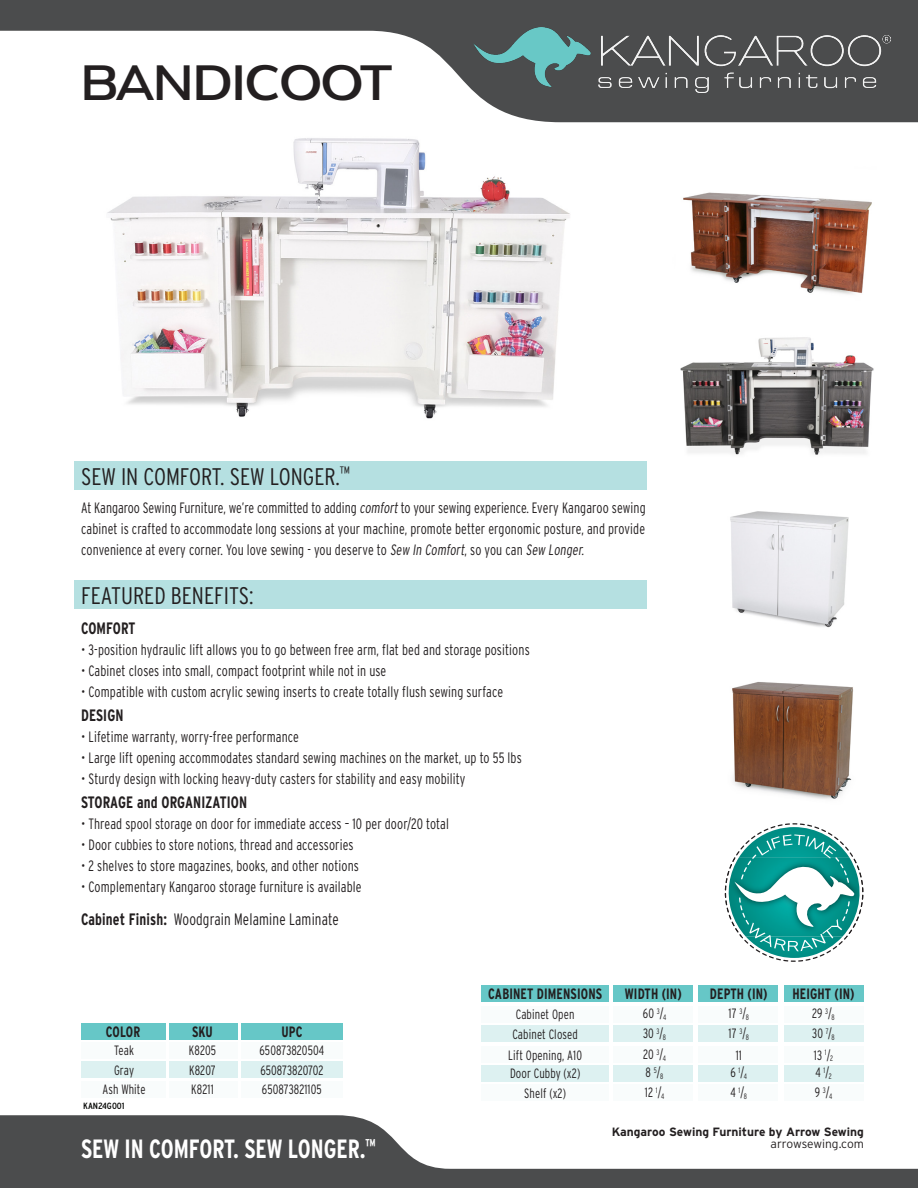
<style>
.page{position:relative;width:918px;height:1188px;background:#fff}
.page>*{position:absolute;margin:0;border:0;box-sizing:border-box;transform-origin:0 0}
.t1{font:700 48px "Dienstag";color:#231f20;scale:.9 1}
.t2{font:700 26.4px "Interstate Condensed";color:#fff;scale:.9 1}
.t3{font:300 24px "Interstate Condensed";color:#231f20}
.t4{font:300 16.5px "Interstate Condensed";letter-spacing:.01em;color:#231f20;scale:.9 1}
.t5{font:700 16.5px "Interstate Condensed";letter-spacing:.01em;color:#231f20;scale:.9 1}
.t6{font:300 15px/21px "Interstate Condensed";letter-spacing:.01em;color:#231f20;text-align:justify;scale:.9 1}
.t7{font:700 15px "Interstate Condensed";letter-spacing:.01em;color:#231f20;scale:.9 1}
.t8{font:300 13.5px "Interstate Condensed";letter-spacing:.01em;color:#231f20;scale:.9 1}
.t9{font:700 12px/12px "Interstate";color:#231f20;text-align:right}
.t10{font:9px "Interstate Condensed";color:#040503;scale:1.1 1}
.t11{font:300 7.8px "Interstate Condensed";color:#231f20;scale:.9 1}
.s1{font-weight:700}
.s2{font-size:13.5px}
.s3{font-weight:300}
</style>
<div class="page">
<svg style="left:0;top:1115px;width:918px;height:73px;fill:#4b4c4d"></svg>
<svg style="left:0;top:0;width:918px;height:122px;fill:#4b4c4d"></svg>
<img style="left:473px;top:28px;width:417px;height:64px">
<img style="left:107px;top:138px;width:463px;height:281px">
<img style="left:683px;top:192px;width:189px;height:102px">
<img style="left:732px;top:682px;width:121px;height:117px">
<img style="left:730px;top:511px;width:119px;height:117px">
<img style="left:680px;top:337px;width:194px;height:118px">
<div style="left:74px;top:580px;width:573px;height:28px;background:#b5e0e1"></div>
<div style="left:74px;top:461px;width:573px;height:29px;background:#b5e0e1"></div>
<div style="left:482px;top:985px;width:127px;height:16px;background:#66c7c7"></div>
<div style="left:613px;top:985px;width:80px;height:16px;background:#66c7c7"></div>
<div style="left:482px;top:1026px;width:127px;height:16px;background:#ddf1f1"></div>
<div style="left:613px;top:1026px;width:80px;height:16px;background:#ddf1f1"></div>
<div style="left:482px;top:1006px;width:127px;height:16px;background:#f9fcfc"></div>
<div style="left:613px;top:1006px;width:80px;height:16px;background:#f9fcfc"></div>
<div style="left:482px;top:1065px;width:127px;height:16px;background:#ddf1f1"></div>
<div style="left:613px;top:1065px;width:80px;height:16px;background:#ddf1f1"></div>
<div style="left:482px;top:1046px;width:127px;height:16px;background:#f9fcfc"></div>
<div style="left:613px;top:1046px;width:80px;height:16px;background:#f9fcfc"></div>
<div style="left:482px;top:1084px;width:127px;height:17px;background:#f9fcfc"></div>
<div style="left:613px;top:1084px;width:80px;height:17px;background:#f9fcfc"></div>
<div style="left:698px;top:985px;width:80px;height:16px;background:#66c7c7"></div>
<div style="left:698px;top:1026px;width:80px;height:16px;background:#ddf1f1"></div>
<div style="left:698px;top:1006px;width:80px;height:16px;background:#f9fcfc"></div>
<div style="left:698px;top:1065px;width:80px;height:16px;background:#ddf1f1"></div>
<div style="left:698px;top:1046px;width:80px;height:16px;background:#f9fcfc"></div>
<div style="left:698px;top:1084px;width:80px;height:17px;background:#f9fcfc"></div>
<div style="left:784px;top:985px;width:80px;height:16px;background:#66c7c7"></div>
<div style="left:784px;top:1026px;width:80px;height:16px;background:#ddf1f1"></div>
<div style="left:784px;top:1006px;width:80px;height:16px;background:#f9fcfc"></div>
<div style="left:784px;top:1065px;width:80px;height:16px;background:#ddf1f1"></div>
<div style="left:784px;top:1046px;width:80px;height:16px;background:#f9fcfc"></div>
<div style="left:784px;top:1084px;width:80px;height:17px;background:#f9fcfc"></div>
<svg style="left:724px;top:823px;width:140px;height:139px"></svg>
<div style="left:81px;top:1023px;width:85px;height:16px;background:#66c7c7"></div>
<div style="left:169px;top:1023px;width:69px;height:16px;background:#66c7c7"></div>
<div style="left:241px;top:1023px;width:102px;height:16px;background:#66c7c7"></div>
<div style="left:81px;top:1042px;width:85px;height:17px;background:#f9fcfc"></div>
<div style="left:169px;top:1042px;width:69px;height:17px;background:#f9fcfc"></div>
<div style="left:241px;top:1042px;width:102px;height:17px;background:#f9fcfc"></div>
<div style="left:81px;top:1062px;width:85px;height:16px;background:#ddf1f1"></div>
<div style="left:169px;top:1062px;width:69px;height:16px;background:#ddf1f1"></div>
<div style="left:241px;top:1062px;width:102px;height:16px;background:#ddf1f1"></div>
<div style="left:81px;top:1081px;width:85px;height:16px;background:#f9fcfc"></div>
<div style="left:169px;top:1081px;width:69px;height:16px;background:#f9fcfc"></div>
<div style="left:241px;top:1081px;width:102px;height:16px;background:#f9fcfc"></div>
<p class="t1" style="left:81px;top:51px;width:348px">BANDICOOT</p>
<p class="t3" style="left:81px;top:463px;width:270px">SEW IN COMFORT. SEW LONGER.<sup>™</sup></p>
<p class="t6" style="left:81px;top:497px;width:629px">At Kangaroo Sewing Furniture, we’re committed to adding comfortto your sewing experience. Every Kangaroo sewing cabinet is crafted to accommodate long sessions at your machine, promote better ergonomic posture, and provide convenience at every corner. You love sewing - you deserve to Sew In Comfort, so you can Sew Longer.</p>
<p class="t3" style="left:81px;top:582px;width:174px">FEATURED BENEFITS:</p>
<p class="t5" style="left:81px;top:619px;width:62px">COMFORT</p>
<p class="t6" style="left:81px;top:639px;width:500px">• 3-position hydraulic lift allows you to go between free arm, flat bed and storage positions</p>
<p class="t6" style="left:81px;top:660px;width:341px">• Cabinet closes into small, compact footprint while not in use</p>
<p class="t6" style="left:81px;top:681px;width:471px">• Compatible with custom acrylic sewing inserts to create totally flush sewing surface</p>
<p class="t5" style="left:81px;top:706px;width:49px">DESIGN</p>
<p class="t6" style="left:81px;top:726px;width:244px">• Lifetime warranty, worry-free performance</p>
<p class="t6" style="left:81px;top:747px;width:491px">• Large lift opening accommodates standard sewing machines on the market, up to 55 lbs</p>
<p class="t6" style="left:81px;top:768px;width:429px">• Sturdy design with locking heavy-duty casters for stability and easy mobility</p>
<p class="t5" style="left:81px;top:793px;width:186px">STORAGE and ORGANIZATION</p>
<p class="t6" style="left:81px;top:813px;width:410px">• Thread spool storage on door for immediate access – 10 per door/20 total</p>
<p class="t6" style="left:81px;top:834px;width:304px">• Door cubbies to store notions, thread and accessories</p>
<p class="t6" style="left:81px;top:855px;width:310px">• 2 shelves to store magazines, books, and other notions</p>
<p class="t6" style="left:81px;top:876px;width:313px">• Complementary Kangaroo storage furniture is available</p>
<p class="t4" style="left:81px;top:910px;width:288px"><span class="s1">Cabinet Finish:</span> Woodgrain Melamine Laminate</p>
<p class="t7" style="left:488px;top:985px;width:128px">CABINET DIMENSIONS</p>
<p class="t7" style="left:625px;top:985px;width:65px">WIDTH (IN)</p>
<p class="t7" style="left:710px;top:985px;width:66px">DEPTH (IN)</p>
<p class="t7" style="left:792px;top:985px;width:71px">HEIGHT (IN)</p>
<p class="t8" style="left:516px;top:1006px;width:67px">Cabinet Open</p>
<p class="t8" style="left:643px;top:1006px;width:27px">60 <sup>3</sup>/<sub>4</sub></p>
<p class="t8" style="left:812px;top:1006px;width:27px">29 <sup>3</sup>/<sub>8</sub></p>
<p class="t8" style="left:729px;top:1006px;width:10px">17</p>
<p class="t11" style="left:739px;top:1010px;width:12px">3<span class="s2">/</span>8</p>
<p class="t7" style="left:106px;top:1023px;width:40px">COLOR</p>
<p class="t8" style="left:114px;top:1043px;width:24px">Teak</p>
<p class="t7" style="left:192px;top:1023px;width:25px">SKU</p>
<p class="t8" style="left:189px;top:1043px;width:32px">K8205</p>
<p class="t7" style="left:281px;top:1023px;width:25px">UPC</p>
<p class="t8" style="left:260px;top:1043px;width:73px">650873820504</p>
<p class="t8" style="left:512px;top:1026px;width:74px">Cabinet Closed</p>
<p class="t8" style="left:643px;top:1026px;width:27px">30 <sup>3</sup>/<sub>8</sub></p>
<p class="t8" style="left:812px;top:1026px;width:26px">30 <sup>7</sup>/<sub>8</sub></p>
<p class="t8" style="left:729px;top:1026px;width:10px">17</p>
<p class="t11" style="left:739px;top:1030px;width:12px">3<span class="s2">/</span>8</p>
<p class="t8" style="left:508px;top:1048px;width:84px">Lift Opening, A10</p>
<p class="t8" style="left:643px;top:1047px;width:27px">20 <sup>3</sup>/<sub>4</sub></p>
<p class="t8" style="left:814px;top:1047px;width:23px">13 <sup>1</sup>/<sub>2</sub></p>
<p class="t8" style="left:736px;top:1047px;width:8px">11</p>
<p class="t8" style="left:114px;top:1063px;width:24px">Gray</p>
<p class="t8" style="left:189px;top:1063px;width:31px">K8207</p>
<p class="t8" style="left:260px;top:1063px;width:72px">650873820702</p>
<p class="t8" style="left:510px;top:1065px;width:80px">Door Cubby (x2)</p>
<p class="t8" style="left:646px;top:1065px;width:21px">8 <sup>5</sup>/<sub>8</sub></p>
<p class="t8" style="left:815px;top:1065px;width:20px">4 <sup>1</sup>/<sub>2</sub></p>
<p class="t8" style="left:731px;top:1065px;width:7px">6</p>
<p class="t11" style="left:739px;top:1069px;width:11px">1<span class="s2">/</span>4</p>
<p class="t8" style="left:102px;top:1082px;width:50px">Ash White</p>
<p class="t8" style="left:191px;top:1082px;width:26px">K8211</p>
<p class="t8" style="left:262px;top:1082px;width:68px">650873821105</p>
<p class="t8" style="left:524px;top:1085px;width:48px">Shelf (x2)</p>
<p class="t8" style="left:645px;top:1085px;width:23px">12 <sup>1</sup>/<sub>4</sub></p>
<p class="t8" style="left:815px;top:1085px;width:21px">9 <sup>3</sup>/<sub>4</sub></p>
<p class="t8" style="left:730px;top:1085px;width:7px">4</p>
<p class="t11" style="left:739px;top:1089px;width:11px">1<span class="s2">/</span>8</p>
<p class="t10" style="left:83px;top:1100px;width:39px">KAN24G001</p>
<p class="t2" style="left:81px;top:1134px;width:329px">SEW IN COMFORT. SEW LONGER.<sup>™</sup></p>
<p class="t9" style="left:612px;top:1126px;width:254px">Kangaroo Sewing Furniture by Arrow Sewing <span class="s3">arrowsewing.com</span></p>
</div>
